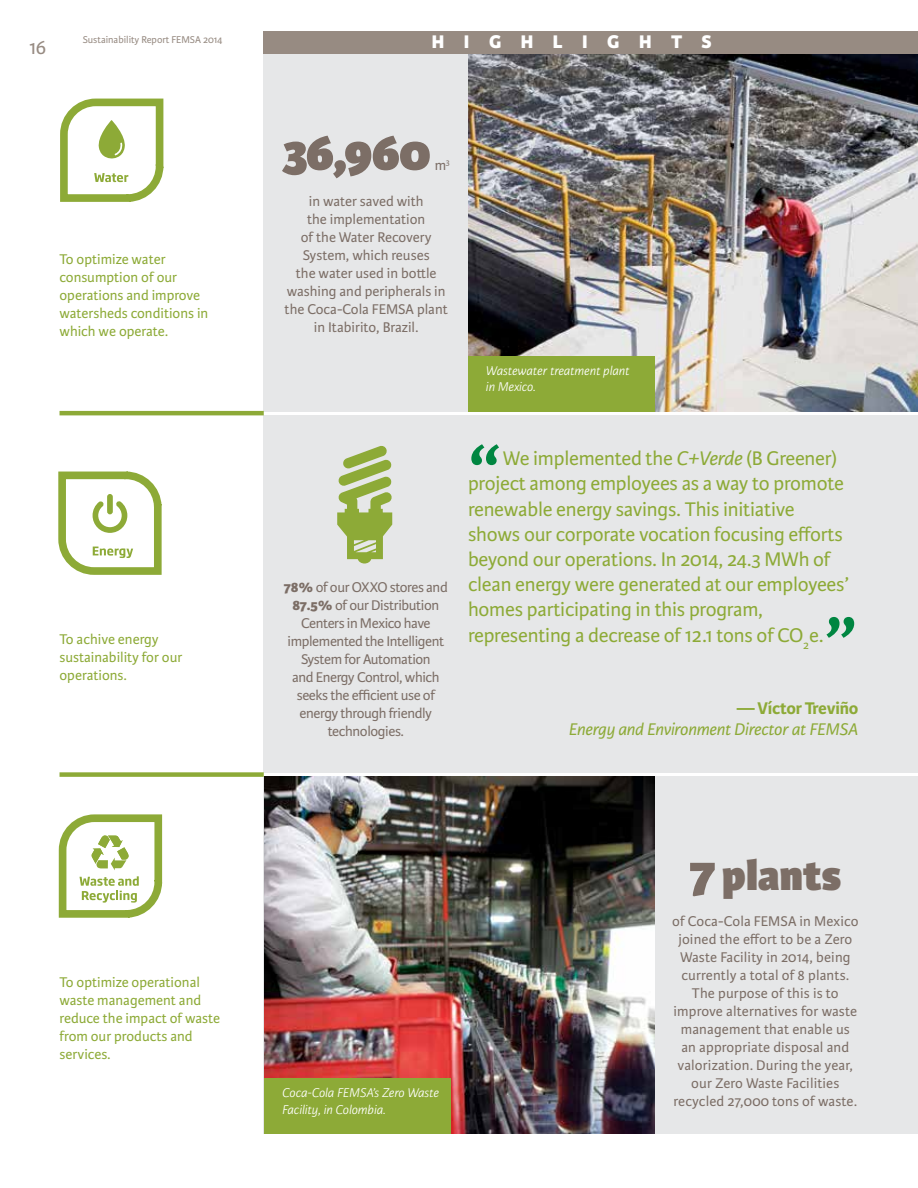
<style>
.page{position:relative;width:918px;height:1188px;background:#fff}
.page>*{position:absolute;margin:0;border:0;box-sizing:border-box;transform-origin:0 0}
.t1{font:90px "Karmina Sans";color:#008641}
.t2{font:800 54px "Karmina Sans";color:#7c6e66}
.t3{font:800 45px "Karmina Sans";color:#7c6e66}
.t4{font:21px/25.2px "Karmina Sans";letter-spacing:-.01em;color:#8daa37}
.t5{font:21px "Karmina Sans";color:#978b82}
.t6{font:800 19.5px "Karmina Sans";letter-spacing:1em;color:#fff}
.t7{font:italic 18px "Karmina Sans";letter-spacing:-.01em;color:#8daa37}
.t8{font:700 18px "Karmina Sans";letter-spacing:-.01em;color:#8daa37}
.t9{font:15px/18px "Karmina Sans";color:#7c6e66;text-align:center}
.t10{font:15px/18px "Karmina Sans";color:#8daa37}
.t11{font:15px/18px "Karmina Sans";letter-spacing:-.025em;color:#7c6e66;text-align:center}
.t12{font:italic 300 13.5px/16.5px "Karmina Sans";color:#fff}
.t13{font:10.5px "Karmina Sans";color:#978b82}
.s1{font-weight:800}
.s2{font-style:italic}
.s3{font-size:54px}
</style>
<div class="page">
<div style="left:264px;top:415px;width:654px;height:358px;background:#e6e7e8"></div>
<div style="left:264px;top:54px;width:654px;height:357px;background:#e6e7e8"></div>
<div style="left:264px;top:777px;width:654px;height:357px;background:#e6e7e8"></div>
<svg style="left:337px;top:446px;width:55px;height:118px"></svg>
<img style="left:468px;top:54px;width:450px;height:357px">
<hr style="left:60px;top:411px;width:204px;height:4px;background:#8daa37">
<div style="left:60px;top:772px;width:204px;height:5px;background:#8daa37"></div>
<img style="left:264px;top:777px;width:390px;height:357px">
<div style="left:468px;top:356px;width:186px;height:55px;background:#8daa37"></div>
<svg style="left:58px;top:471px;width:104px;height:104px"></svg>
<svg style="left:60px;top:98px;width:104px;height:104px"></svg>
<svg style="left:58px;top:814px;width:105px;height:104px"></svg>
<div style="left:264px;top:1079px;width:186px;height:55px;background:#8daa37"></div>
<div style="left:264px;top:31px;width:654px;height:23px;background:#978b82"></div>
<h3 class="t5" style="left:29px;top:35px;width:19px">16</h3>
<p class="t13" style="left:83px;top:33px;width:141px">Sustainability Report FEMSA 2014</p>
<p class="t10" style="left:60px;top:251px;width:150px">To optimize water consumption of our operations and improve watersheds conditions in which we operate.</p>
<p class="t10" style="left:60px;top:630px;width:124px">To achive energy sustainability for our operations.</p>
<p class="t10" style="left:60px;top:974px;width:162px">To optimize operational waste management and reduce the impact of waste from our products and services.</p>
<h3 class="t6" style="left:432px;top:30px;width:281px">HIGHLIGHTS</h3>
<h2 class="t2" style="left:283px;top:120px;width:150px">36,960</h2>
<p class="t9" style="left:435px;top:156px;width:16px">m<sup>3</sup></p>
<p class="t9" style="left:285px;top:192px;width:165px">in water saved with<br>the implementation<br>of the Water Recovery<br>System, which reuses<br>the water used in bottle washing and peripherals in the Coca-Cola FEMSA plant in Itabirito, Brazil.</p>
<p class="t12" style="left:486px;top:362px;width:145px">Wastewater treatment plant in Mexico.</p>
<p class="t11" style="left:284px;top:578px;width:165px"><span class="s1">78%</span> of our OXXO stores and<br><span class="s1">87.5%</span> of our Distribution<br>Centers in Mexico have implemented the Intelligent<br>System for Automation<br>and Energy Control, which seeks the efficient use of energy through friendly technologies.</p>
<h1 class="t1" style="left:467px;top:425px;width:37px">“</h1>
<p class="t4" style="left:468px;top:446px;width:382px;text-indent:35px">We implemented the <span class="s2">C+Verde</span> (B Greener) project among employees as a way to promote renewable energy savings. This initiative shows our corporate vocation focusing efforts beyond our operations. In 2014, 24.3 MWh of clean energy were generated at our employees’ homes participating in this program, representing a decrease of 12.1 tons of CO<sub>2</sub>e.</p>
<h1 class="t1" style="left:823px;top:597px;width:36px">”</h1>
<p class="t8" style="left:737px;top:697px;width:123px">— Víctor Treviño</p>
<p class="t7" style="left:569px;top:720px;width:291px">Energy and Environment Director at FEMSA</p>
<p class="t12" style="left:282px;top:1085px;width:158px">Coca-Cola FEMSA’s Zero Waste<br>Facility, in Colombia.</p>
<h3 class="t3" style="left:689px;top:849px;width:154px"><span class="s3">7</span> plants</h3>
<p class="t9" style="left:672px;top:913px;width:188px">of Coca-Cola FEMSA in Mexico joined the effort to be a Zero<br>Waste Facility in 2014, being currently a total of 8 plants.<br>The purpose of this is to improve alternatives for waste management that enable us an appropriate disposal and valorization. During the year, our Zero Waste Facilities recycled 27,000 tons of waste.</p>
</div>
